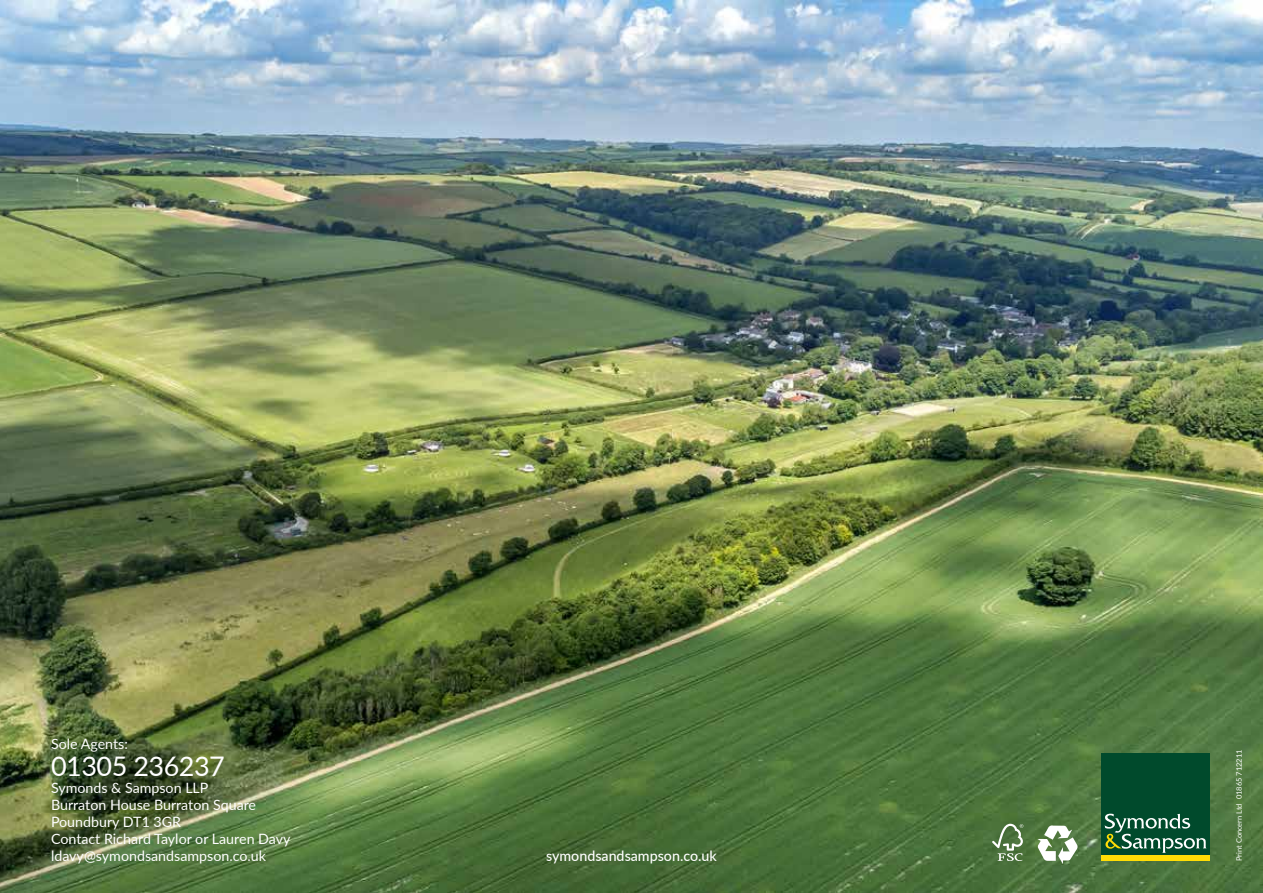
<style>
.page{position:relative;width:1263px;height:893px;background:#fff}
.page>*{position:absolute;margin:0;border:0;box-sizing:border-box;transform-origin:0 0}
.t1{font:27px "Lato";letter-spacing:-.02em;color:#fff}
.t2{font:14.25px/17.1px "Lato";color:#fff}
.t3{font:500 14.25px "Lato";color:#fff}
.t4{font:7.5px "Lato";color:#fff}
</style>
<div class="page">
<img style="left:0;top:0;width:1263px;height:893px">
<svg style="left:1037px;top:825px;width:40px;height:39px"></svg>
<svg style="left:992px;top:824px;width:31px;height:37px"></svg>
<div style="left:1101px;top:753px;width:109px;height:102px;background:#004a2c"></div>
<div style="left:1101px;top:855px;width:109px;height:6px;background:#ffdd06"></div>
<svg style="left:1104px;top:814px;width:102px;height:39px"></svg>
<p class="t2" style="left:51px;top:734px;width:78px">Sole Agents:</p>
<h1 class="t1" style="left:51px;top:746px;width:175px">01305 236237</h1>
<p class="t2" style="left:51px;top:778px;width:241px">Symonds &amp; Sampson LLP<br>Burraton House Burraton Square<br>Poundbury DT1 3GR<br>Contact Richard Taylor or Lauren Davy ldavy@symondsandsampson.co.uk</p>
<p class="t3" style="left:546px;top:846px;width:172px">symondsandsampson.co.uk</p>
<p class="t4" style="left:1233px;top:861px;width:113px;rotate:-90deg">Print Concern Ltd 01865 712211</p>
</div>
